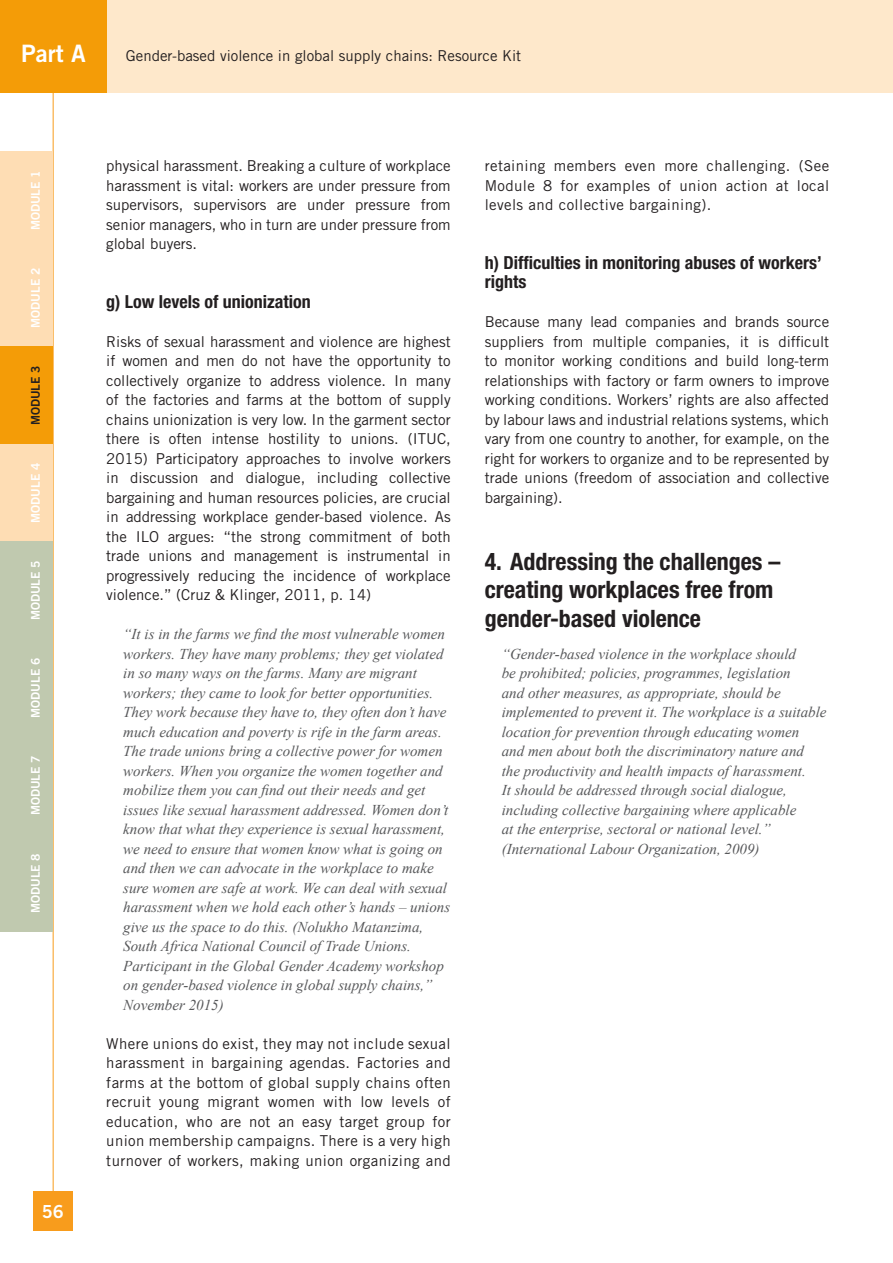
<style>
.page{position:relative;width:893px;height:1263px;background:#fff}
.page>*{position:absolute;margin:0;border:0;box-sizing:border-box;transform-origin:0 0}
.t1{font:700 condensed 24px/28.8px "Helvetica Neue";color:#231f20}
.t2{font:24px "Trade Gothic Bold Two";color:#fff}
.t3{font:700 condensed 18px/19.5px "Helvetica Neue";color:#231f20}
.t4{font:18px "Trade Gothic Bold Two";color:#fff}
.t5{font:15px/19.5px "Trade Gothic";color:#231f20;text-align:justify}
.t6{font:italic 15px/19.5px "Times New Roman";color:#57585a}
.t7{font:12px "Trade Gothic Bold Two";color:#fff}
.t8{font:12px "Trade Gothic Bold Two";color:#231f20}
</style>
<div class="page">
<div style="left:34px;top:1191px;width:39px;height:39px;background:#f89c1c"></div>
<div style="left:0;top:0;width:893px;height:93px;background:#fee8cb"></div>
<hr style="left:53px;top:0;width:1px;height:1192px;background:#f89c1c">
<div style="left:0;top:0;width:107px;height:93px;background:#f49c07"></div>
<div style="left:0;top:152px;width:53px;height:97px;background:#feddb4"></div>
<div style="left:0;top:249px;width:53px;height:97px;background:#feddb4"></div>
<div style="left:0;top:346px;width:53px;height:98px;background:#f49c07"></div>
<div style="left:0;top:444px;width:53px;height:98px;background:#feddb4"></div>
<div style="left:0;top:542px;width:53px;height:97px;background:#c0c9af"></div>
<div style="left:0;top:639px;width:53px;height:97px;background:#c0c9af"></div>
<div style="left:0;top:736px;width:53px;height:98px;background:#c0c9af"></div>
<div style="left:0;top:834px;width:53px;height:98px;background:#c0c9af"></div>
<h1 class="t2" style="left:21px;top:38px;width:66px">Part A</h1>
<p class="t5" style="left:126px;top:45px;width:397px">Gender-based violence in global supply chains: Resource Kit</p>
<p class="t7" style="left:28px;top:230px;width:61px;rotate:-90deg">MODULE 1</p>
<p class="t7" style="left:28px;top:328px;width:61px;rotate:-90deg">MODULE 2</p>
<p class="t8" style="left:28px;top:425px;width:61px;rotate:-90deg">MODULE 3</p>
<p class="t7" style="left:28px;top:523px;width:61px;rotate:-90deg">MODULE 4</p>
<p class="t7" style="left:28px;top:620px;width:61px;rotate:-90deg">MODULE 5</p>
<p class="t7" style="left:28px;top:718px;width:61px;rotate:-90deg">MODULE 6</p>
<p class="t7" style="left:28px;top:815px;width:61px;rotate:-90deg">MODULE 7</p>
<p class="t7" style="left:28px;top:913px;width:61px;rotate:-90deg">MODULE 8</p>
<p class="t4" style="left:42px;top:1200px;width:23px">56</p>
<p class="t5" style="left:106px;top:156px;width:346px">physical harassment. Breaking a culture of workplace harassment is vital: workers are under pressure from supervisors, supervisors are under pressure from senior managers, who in turn are under pressure from global buyers.</p>
<p class="t3" style="left:106px;top:291px;width:206px">g) Low levels of unionization</p>
<p class="t5" style="left:106px;top:331px;width:346px">Risks of sexual harassment and violence are highest if women and men do not have the opportunity to collectively organize to address violence. In many of the factories and farms at the bottom of supply chains unionization is very low. In the garment sector there is often intense hostility to unions. (ITUC, 2015) Participatory approaches to involve workers in discussion and dialogue, including collective bargaining and human resources policies, are crucial in addressing workplace gender-based violence. As the ILO argues: “the strong commitment of both trade unions and management is instrumental in progressively reducing the incidence of workplace violence.” (Cruz &amp; Klinger, 2011, p. 14)</p>
<p class="t6" style="left:123px;top:624px;width:328px">“It is in the farms we find the most vulnerable women workers. They have many problems; they get violated in so many ways on the farms. Many are migrant workers; they came to look for better opportunities.<br>They work because they have to, they often don’t have much education and poverty is rife in the farm areas.<br>The trade unions bring a collective power for women workers. When you organize the women together and mobilize them you can find out their needs and get issues like sexual harassment addressed. Women don’t know that what they experience is sexual harassment, we need to ensure that women know what is going on and then we can advocate in the workplace to make sure women are safe at work. We can deal with sexual harassment when we hold each other’s hands – unions give us the space to do this. (Nolukho Matanzima, South Africa National Council of Trade Unions.<br>Participant in the Global Gender Academy workshop on gender-based violence in global supply chains,” November 2015)</p>
<p class="t5" style="left:106px;top:1033px;width:346px">Where unions do exist, they may not include sexual harassment in bargaining agendas. Factories and farms at the bottom of global supply chains often recruit young migrant women with low levels of education, who are not an easy target group for union membership campaigns. There is a very high turnover of workers, making union organizing and</p>
<p class="t5" style="left:485px;top:156px;width:346px">retaining members even more challenging. (See Module 8 for examples of union action at local levels and collective bargaining).</p>
<p class="t3" style="left:485px;top:252px;width:338px">h) Difficulties in monitoring abuses of workers’ rights</p>
<p class="t5" style="left:485px;top:312px;width:346px">Because many lead companies and brands source suppliers from multiple companies, it is difficult to monitor working conditions and build long-term relationships with factory or farm owners to improve working conditions. Workers’ rights are also affected by labour laws and industrial relations systems, which vary from one country to another, for example, on the right for workers to organize and to be represented by trade unions (freedom of association and collective bargaining).</p>
<h1 class="t1" style="left:485px;top:546px;width:297px">4. Addressing the challenges – creating workplaces free from gender-based violence</h1>
<p class="t6" style="left:502px;top:643px;width:326px">“Gender-based violence in the workplace should<br>be prohibited; policies, programmes, legislation<br>and other measures, as appropriate, should be implemented to prevent it. The workplace is a suitable location for prevention through educating women<br>and men about both the discriminatory nature and<br>the productivity and health impacts of harassment.<br>It should be addressed through social dialogue, including collective bargaining where applicable<br>at the enterprise, sectoral or national level.” (International Labour Organization, 2009)</p>
</div>
